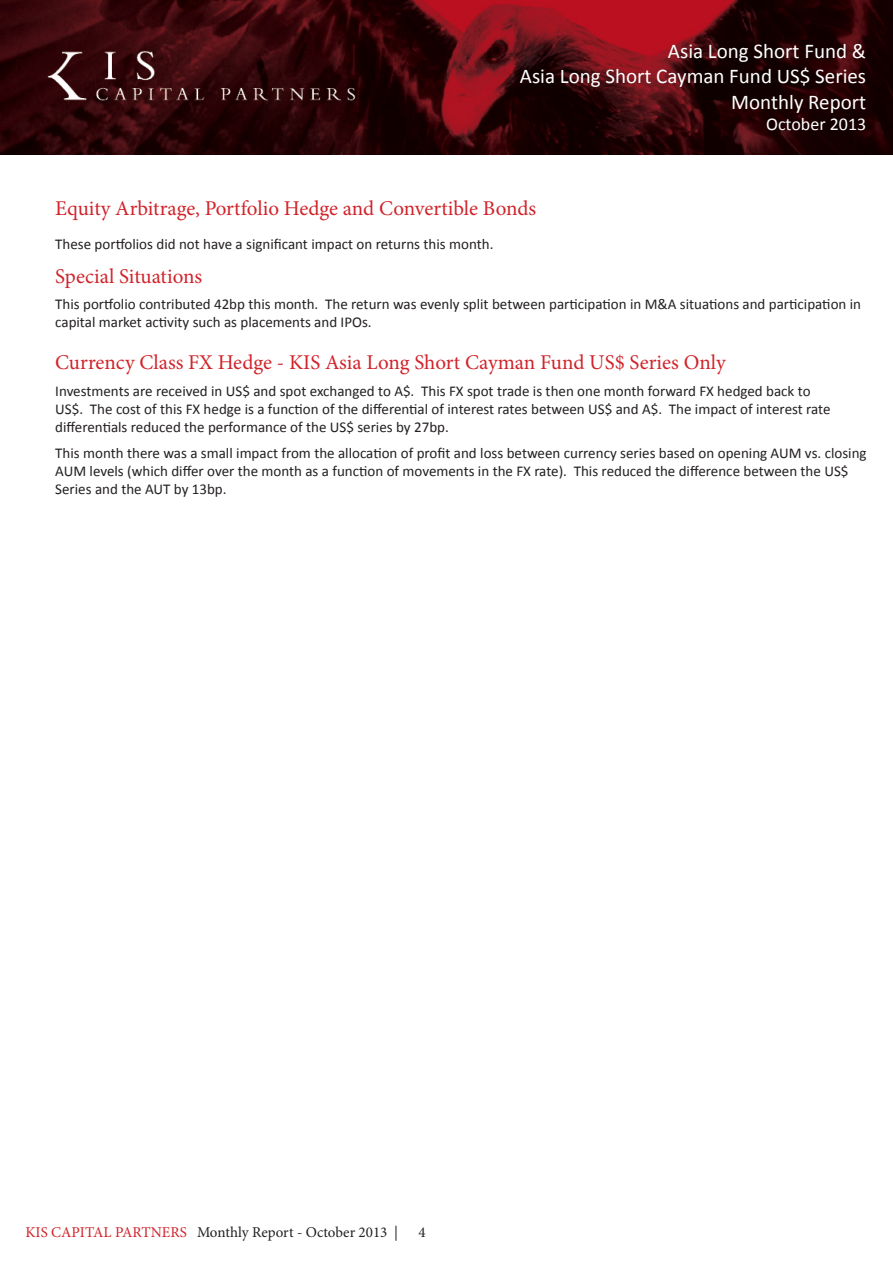
<style>
.page{position:relative;width:893px;height:1263px;background:#fff}
.page>*{position:absolute;margin:0;border:0;box-sizing:border-box;transform-origin:0 0}
.Paragraph_Text{font:21px "Minion Pro";letter-spacing:-.005em;color:#d1232a}
.t1{font:21px/25.2px "Calibri";color:#fff;text-align:right}
.SubHeading{font:21px "Minion Pro";color:#d1232a}
.t2{font:18px "Calibri";color:#fff}
.Paragraph_Text-2{font:15px/18px "Calibri";color:#231f20}
.t3{font:15px "Minion Pro";color:#231f20}
.s1{color:#d1232a}
</style>
<div class="page">
<img style="left:0;top:0;width:892px;height:154px">
<p class="t1" style="left:520px;top:39px;width:348px">Asia Long Short Fund &amp;<br>Asia Long Short Cayman Fund US$ Series</p>
<p class="t1" style="left:731px;top:89px;width:136px">Monthly Report</p>
<p class="t2" style="left:766px;top:113px;width:102px">October 2013</p>
<p class="Paragraph_Text" style="left:55px;top:194px;width:483px">Equity Arbitrage, Portfolio Hedge and Convertible Bonds</p>
<p class="Paragraph_Text-2" style="left:55px;top:235px;width:440px">These portfolios did not have a significant impact on returns this month.</p>
<p class="Paragraph_Text" style="left:55px;top:262px;width:148px">Special Situations</p>
<p class="Paragraph_Text-2" style="left:55px;top:295px;width:807px">This portfolio contributed 42bp this month. The return was evenly split between participation in M&amp;A situations and participation in capital market activity such as placements and IPOs.</p>
<p class="SubHeading" style="left:55px;top:348px;width:672px">Currency Class FX Hedge - KIS Asia Long Short Cayman Fund US$ Series Only</p>
<p class="Paragraph_Text-2" style="left:55px;top:382px;width:777px">Investments are received in US$ and spot exchanged to A$. This FX spot trade is then one month forward FX hedged back to<br>US$. The cost of this FX hedge is a function of the differential of interest rates between US$ and A$. The impact of interest rate differentials reduced the performance of the US$ series by 27bp.</p>
<p class="Paragraph_Text-2" style="left:55px;top:444px;width:813px">This month there was a small impact from the allocation of profit and loss between currency series based on opening AUM vs. closing<br>AUM levels (which differ over the month as a function of movements in the FX rate). This reduced the difference between the US$<br>Series and the AUT by 13bp.</p>
<p class="t3" style="left:26px;top:1222px;width:374px"><span class="s1">KIS CAPITAL PARTNERS</span> Monthly Report - October 2013 |</p>
<p class="t3" style="left:419px;top:1222px;width:9px">4</p>
</div>
